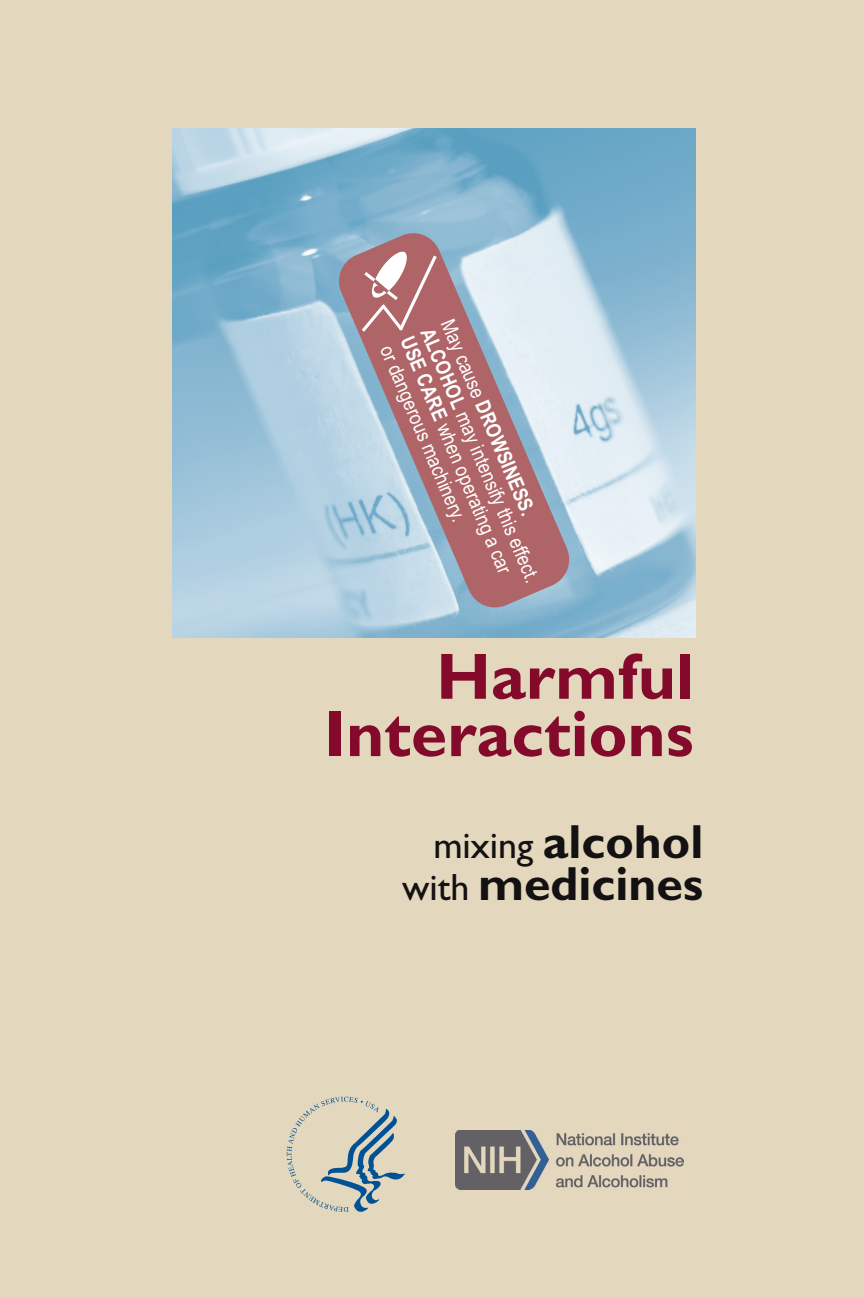
<style>
.page{position:relative;width:864px;height:1297px;background:#fff}
.page>*{position:absolute;margin:0;border:0;box-sizing:border-box;transform-origin:0 0}
.t1{font:700 65.6px/57.4px "Gill Sans";color:#830a2b;text-align:right}
.t2{font:700 48px/42.2px "Gill Sans";color:#131112;text-align:right}
.t3{font:20.2px/22px "Arial";color:#fff;scale:.85 1}
.s1{font-weight:700}
.s2{font-weight:400;font-size:38px}
</style>
<div class="page">
<div style="left:0;top:0;width:864px;height:1296px;background:#e3d7bd"></div>
<img style="left:173px;top:128px;width:523px;height:509px">
<svg style="left:335px;top:229px;width:238px;height:382px;background:#b6a9b4"></svg>
<svg style="left:359px;top:245px;width:81px;height:90px;background:#bc8082"></svg>
<svg style="left:287px;top:1096px;width:118px;height:115px"></svg>
<img style="left:456px;top:1130px;width:227px;height:59px">
<p class="t3" style="left:455px;top:317px;width:327px;rotate:67deg">May cause <span class="s1">DROWSINESS.<br>ALCOHOL</span> may intensify this effect.<br><span class="s1">USE CARE</span> when operating a car ordangerous machinery.</p>
<h1 class="t1" style="left:324px;top:655px;width:371px">Harmful<br>Interactions</h1>
<p class="t2" style="left:402px;top:825px;width:303px"><span class="s2">mixing</span> alcohol <span class="s2">with</span> medicines</p>
</div>
